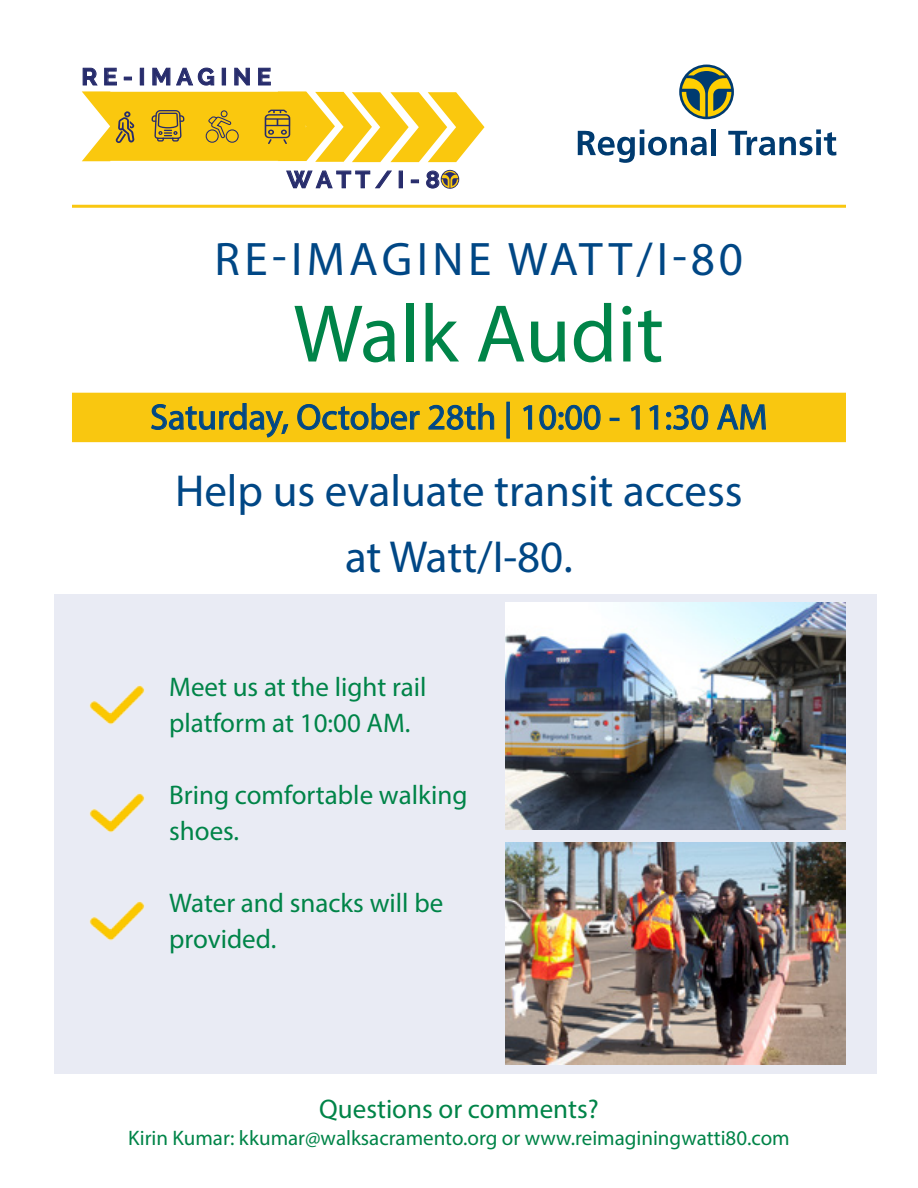
<style>
.page{position:relative;width:918px;height:1188px;background:#fff}
.page>*{position:absolute;margin:0;border:0;box-sizing:border-box;transform-origin:0 0}
.t1{font:82.5px "Myriad Pro";color:#008448}
.t2{font:47.25px "Myriad Pro";letter-spacing:.095em;color:#004785}
.t3{font:45px/66px "Myriad Pro";color:#004785;text-align:center}
.t4{font:36px "Myriad Pro";color:#004785}
.t5{font:27px/36px "Myriad Pro";color:#008448}
.t6{font:700 23.7px "Raleway";color:#272c6c}
.t7{font:21px "Myriad Pro";color:#008448}
</style>
<div class="page">
<div style="left:54px;top:595px;width:823px;height:479px;background:#e9ebf4"></div>
<div style="left:72px;top:393px;width:774px;height:49px;background:#f9c710"></div>
<svg style="left:679px;top:65px;width:55px;height:54px"></svg>
<svg style="left:682px;top:67px;width:49px;height:50px"></svg>
<svg style="left:578px;top:129px;width:129px;height:34px"></svg>
<div style="left:711px;top:129px;width:5px;height:26px;background:#003b70"></div>
<svg style="left:728px;top:129px;width:108px;height:27px"></svg>
<hr style="left:72px;top:205px;width:774px;height:3px;background:#f9c710">
<svg style="left:286px;top:170px;width:106px;height:19px"></svg>
<div style="left:399px;top:171px;width:4px;height:17px;border:1px solid #272c6c"></div>
<svg style="left:411px;top:179px;width:8px;height:4px"></svg>
<svg style="left:426px;top:170px;width:32px;height:19px"></svg>
<svg style="left:82px;top:67px;width:403px;height:95px"></svg>
<svg style="left:151px;top:393px;width:138px;height:45px"></svg>
<svg style="left:297px;top:403px;width:123px;height:27px"></svg>
<svg style="left:428px;top:403px;width:66px;height:27px"></svg>
<div style="left:507px;top:402px;width:3px;height:37px;border:1px solid #004785"></div>
<svg style="left:523px;top:405px;width:9px;height:25px"></svg>
<svg style="left:539px;top:405px;width:62px;height:25px"></svg>
<svg style="left:610px;top:418px;width:9px;height:3px"></svg>
<svg style="left:631px;top:405px;width:9px;height:25px"></svg>
<svg style="left:649px;top:405px;width:9px;height:25px"></svg>
<svg style="left:666px;top:405px;width:43px;height:25px"></svg>
<svg style="left:717px;top:404px;width:49px;height:26px"></svg>
<img style="left:506px;top:842px;width:340px;height:222px">
<img style="left:506px;top:603px;width:340px;height:227px">
<img style="left:89px;top:685px;width:56px;height:40px">
<img style="left:89px;top:793px;width:56px;height:40px">
<img style="left:89px;top:901px;width:56px;height:40px">
<p class="t6" style="left:81px;top:63px;width:191px">R E - I M A G I N E</p>
<p class="t6" style="left:287px;top:166px;width:155px">W A T T / I - 8</p>
<h2 class="t2" style="left:215px;top:230px;width:530px">RE-IMAGINE WATT/I-80</h2>
<h1 class="t1" style="left:293px;top:283px;width:372px">Walk Audit</h1>
<h3 class="t4" style="left:150px;top:395px;width:619px">Saturday, October 28th | 10:00 - 11:30 AM</h3>
<h3 class="t3" style="left:175px;top:457px;width:569px">Help us evaluate transit access at Watt/I-80.</h3>
<p class="t5" style="left:169px;top:669px;width:259px">Meet us at the light rail platform at 10:00 AM.</p>
<p class="t5" style="left:169px;top:777px;width:300px">Bring comfortable walking shoes.</p>
<p class="t5" style="left:169px;top:885px;width:276px">Water and snacks will be provided.</p>
<p class="t5" style="left:319px;top:1091px;width:281px">Questions or comments?</p>
<p class="t7" style="left:128px;top:1125px;width:663px">Kirin Kumar: kkumar@walksacramento.org or www.reimaginingwatti80.com</p>
</div>
